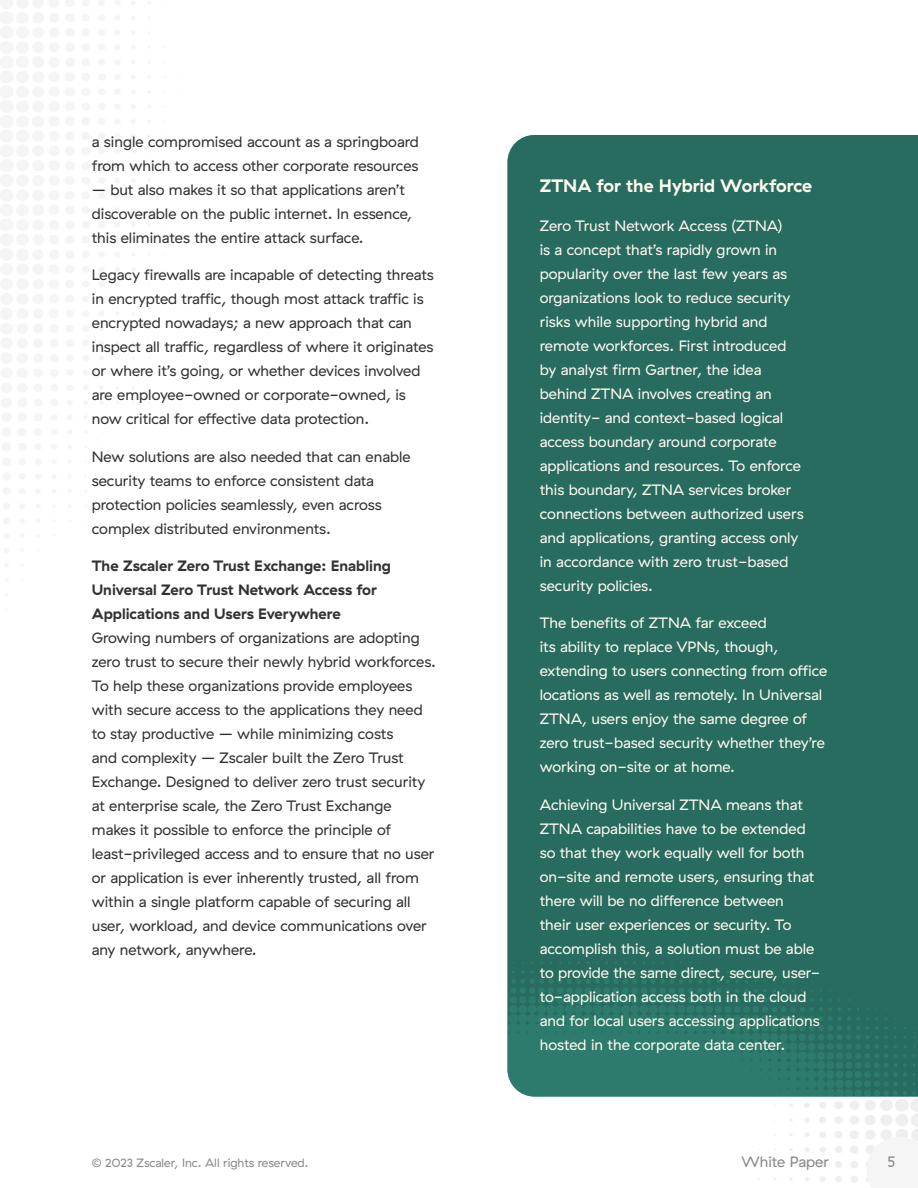
<style>
.page{position:relative;width:918px;height:1188px;background:#fff}
.page>*{position:absolute;margin:0;border:0;box-sizing:border-box;transform-origin:0 0}
.t1{font:700 18px "GT Haptik ZS";color:#fffaee}
.t2{font:15px/24px "GT Haptik ZS";color:#323232}
.t3{font:15px/24px "GT Haptik ZS";color:#fffaee}
.t4{font:700 15px/24px "GT Haptik ZS";color:#323232}
.t5{font:15px "GT Haptik ZS";color:#898989}
.t6{font:12px "GT Haptik ZS";color:#898989}
</style>
<div class="page">
<div style="left:867px;top:1137px;width:51px;height:51px;background:#f5f5f5"></div>
<div style="left:507px;top:135px;width:411px;height:707px;background:#286b5f"></div>
<svg style="left:507px;top:842px;width:411px;height:255px;background:#2a7063"></svg>
<p class="t2" style="left:92px;top:130px;width:329px">a single compromised account as a springboard from which to access other corporate resources</p>
<p class="t2" style="left:92px;top:178px;width:322px">– but also makes it so that applications aren’t discoverable on the public internet. In essence, this eliminates the entire attack surface.</p>
<p class="t2" style="left:92px;top:263px;width:344px">Legacy firewalls are incapable of detecting threats in encrypted traffic, though most attack traffic is encrypted nowadays; a new approach that can inspect all traffic, regardless of where it originates or where it’s going, or whether devices involved are employee-owned or corporate-owned, is now critical for effective data protection.</p>
<p class="t2" style="left:92px;top:445px;width:321px">New solutions are also needed that can enable security teams to enforce consistent data protection policies seamlessly, even across complex distributed environments.</p>
<p class="t4" style="left:92px;top:554px;width:301px">The Zscaler Zero Trust Exchange: Enabling<br>Universal Zero Trust Network Access for<br>Applications and Users Everywhere</p>
<p class="t2" style="left:92px;top:626px;width:346px">Growing numbers of organizations are adopting zero trust to secure their newly hybrid workforces.<br>To help these organizations provide employees with secure access to the applications they need to stay productive – while minimizing costs<br>and complexity – Zscaler built the Zero Trust Exchange. Designed to deliver zero trust security at enterprise scale, the Zero Trust Exchange makes it possible to enforce the principle of least-privileged access and to ensure that no user or application is ever inherently trusted, all from within a single platform capable of securing all user, workload, and device communications over any network, anywhere.</p>
<p class="t1" style="left:540px;top:175px;width:274px">ZTNA for the Hybrid Workforce</p>
<p class="t3" style="left:540px;top:214px;width:265px">Zero Trust Network Access (ZTNA)<br>is a concept that’s rapidly grown in popularity over the last few years as organizations look to reduce security risks while supporting hybrid and remote workforces. First introduced by analyst firm Gartner, the idea behind ZTNA involves creating an identity- and context-based logical access boundary around corporate applications and resources. To enforce this boundary, ZTNA services broker connections between authorized users and applications, granting access only in accordance with zero trust-based security policies.</p>
<p class="t3" style="left:540px;top:611px;width:289px">The benefits of ZTNA far exceed<br>its ability to replace VPNs, though, extending to users connecting from office locations as well as remotely. In Universal ZTNA, users enjoy the same degree of zero trust-based security whether they’re working on-site or at home.</p>
<p class="t3" style="left:540px;top:793px;width:282px">Achieving Universal ZTNA means that ZTNA capabilities have to be extended so that they work equally well for both on-site and remote users, ensuring that there will be no difference between<br>their user experiences or security. To accomplish this, a solution must be able to provide the same direct, secure, user&shy;to-application access both in the cloud and for local users accessing applications hosted in the corporate data center.</p>
<p class="t6" style="left:92px;top:1156px;width:218px">© 2023 Zscaler, Inc. All rights reserved.</p>
<p class="t5" style="left:741px;top:1153px;width:89px">White Paper</p>
<p class="t5" style="left:887px;top:1153px;width:10px">5</p>
</div>
